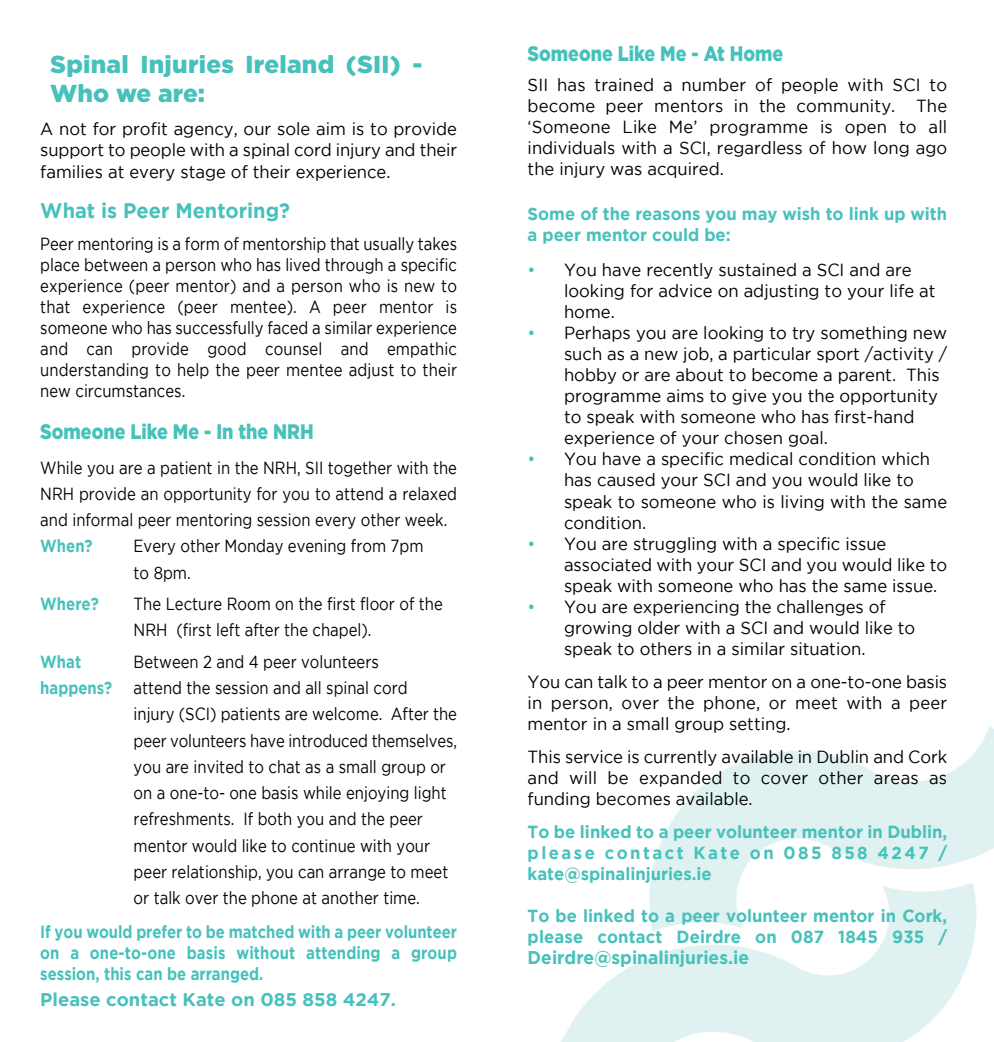
<style>
.page{position:relative;width:994px;height:1042px;background:#fff}
.page>*{position:absolute;margin:0;border:0;box-sizing:border-box;transform-origin:0 0}
.t1{font:900 24.5px/29.4px "Gotham";letter-spacing:.01em;color:#47c1bb}
.t2{font:900 21px "Gotham";color:#47c1bb;scale:.85 1}
.t3{font:700 21px "Gotham";color:#47c1bb;scale:.95 1}
.t4{font:700 18.38px "Gotham";color:#47c1bb}
.t5{font:700 18.38px "Gotham";color:#47c1bb;scale:.95 1}
.t6{font:17.5px/21px "Gotham";color:#000;scale:.95 1}
.t7{font:17.5px/21px "Gotham";color:#000;text-align:justify;scale:.85 1}
.t8{font:700 17.5px/21px "Gotham";color:#47c1bb;scale:.95 1}
.t9{font:700 17.5px/21px "Gotham";color:#47c1bb;text-align:justify;scale:.85 1}
.s1{font-weight:700;color:#47c1bb}
.s2{color:#47c1bb}
</style>
<div class="page">
<img style="left:561px;top:727px;width:433px;height:315px">
<h1 class="t1" style="left:50px;top:50px;width:374px">Spinal Injuries Ireland (SII) -<br>Who we are:</h1>
<p class="t6" style="left:40px;top:120px;width:440px;text-align:justify">A not for profit agency, our sole aim is to provide support to people with a spinal cord injury and their families at every stage of their experience.</p>
<p class="t3" style="left:40px;top:201px;width:264px">What is Peer Mentoring?</p>
<p class="t7" style="left:40px;top:234px;width:492px">Peer mentoring is a form of mentorship that usually takes place between a person who has lived through a specific experience (peer mentor) and a person who is new to that experience (peer mentee). A peer mentor is someone who has successfully faced a similar experience and can provide good counsel and empathic understanding to help the peer mentee adjust to their new circumstances.</p>
<p class="t2" style="left:40px;top:419px;width:323px">Someone Like Me - In the NRH</p>
<p class="t7" style="left:40px;top:455px;width:492px;line-height:26.2px">While you are a patient in the NRH, SII together with the NRH provide an opportunity for you to attend a relaxed and informal peer mentoring session every other week.</p>
<p class="t9" style="left:40px;top:536px;width:63px">When?</p>
<p class="t7" style="left:134px;top:534px;width:342px;line-height:26.2px">Every other Monday evening from 7pm to 8pm.</p>
<p class="t9" style="left:40px;top:594px;width:70px">Where?</p>
<p class="t7" style="left:134px;top:592px;width:365px;line-height:26.2px">The Lecture Room on the first floor of the<br>NRH (first left after the chapel).</p>
<p class="t9" style="left:40px;top:652px;width:50px">What</p>
<p class="t7" style="left:134px;top:652px;width:290px">Between 2 and 4 peer volunteers</p>
<p class="t7" style="left:40px;top:678px;width:434px"><span class="s1">happens?</span> attend the session and all spinal cord</p>
<p class="t7" style="left:134px;top:705px;width:382px">injury (SCI) patients are welcome. After the</p>
<p class="t7" style="left:134px;top:731px;width:382px">peer volunteers have introduced themselves,</p>
<p class="t7" style="left:134px;top:757px;width:369px">you are invited to chat as a small group or</p>
<p class="t7" style="left:134px;top:783px;width:370px">on a one-to- one basis while enjoying light</p>
<p class="t7" style="left:134px;top:810px;width:342px">refreshments. If both you and the peer</p>
<p class="t7" style="left:134px;top:836px;width:350px">mentor would like to continue with your</p>
<p class="t7" style="left:134px;top:862px;width:372px">peer relationship, you can arrange to meet</p>
<p class="t7" style="left:134px;top:888px;width:338px">or talk over the phone at another time.</p>
<p class="t9" style="left:40px;top:921px;width:492px">If you would prefer to be matched with a peer volunteer on a one-to-one basis without attending a group session, this can be arranged.</p>
<p class="t4" style="left:40px;top:991px;width:357px">Please contact Kate on 085 858 4247.</p>
<p class="t2" style="left:527px;top:42px;width:302px">Someone Like Me - At Home</p>
<p class="t6" style="left:527px;top:75px;width:443px;text-align:justify">SII has trained a number of people with SCI to become peer mentors in the community. The ‘Someone Like Me’ programme is open to all individuals with a SCI, regardless of how long ago the injury was acquired.</p>
<p class="t8" style="left:527px;top:204px;width:443px">Some of the reasons you may wish to link up with a peer mentor could be:</p>
<p class="t6" style="left:564px;top:261px;width:393px;text-indent:-36px"><span class="s2">•</span> You have recently sustained a SCI and are looking for advice on adjusting to your life at home.</p>
<p class="t6" style="left:564px;top:324px;width:405px;text-indent:-36px"><span class="s2">•</span> Perhaps you are looking to try something new such as a new job, a particular sport /activity / hobby or are about to become a parent. This programme aims to give you the opportunity to speak with someone who has first-hand experience of your chosen goal.</p>
<p class="t6" style="left:564px;top:450px;width:405px;text-indent:-36px"><span class="s2">•</span> You have a specific medical condition which has caused your SCI and you would like to speak to someone who is living with the same condition.</p>
<p class="t6" style="left:564px;top:534px;width:405px;text-indent:-36px"><span class="s2">•</span> You are struggling with a specific issue associated with your SCI and you would like to speak with someone who has the same issue.</p>
<p class="t6" style="left:564px;top:597px;width:371px;text-indent:-36px"><span class="s2">•</span> You are experiencing the challenges of growing older with a SCI and would like to speak to others in a similar situation.</p>
<p class="t6" style="left:527px;top:672px;width:443px;text-align:justify">You can talk to a peer mentor on a one-to-one basis in person, over the phone, or meet with a peer mentor in a small group setting.</p>
<p class="t6" style="left:527px;top:747px;width:443px;text-align:justify">This service is currently available in Dublin and Cork and will be expanded to cover other areas as funding becomes available.</p>
<p class="t8" style="left:527px;top:822px;width:443px;text-align:justify">To be linked to a peer volunteer mentor in Dublin, please contact Kate on 085 858 4247 / kate@spinalinjuries.ie</p>
<p class="t8" style="left:527px;top:906px;width:443px">To be linked to a peer volunteer mentor in Cork, please contact Deirdre on 087 1845 935 /</p>
<p class="t5" style="left:527px;top:949px;width:235px">Deirdre@spinalinjuries.ie</p>
</div>
